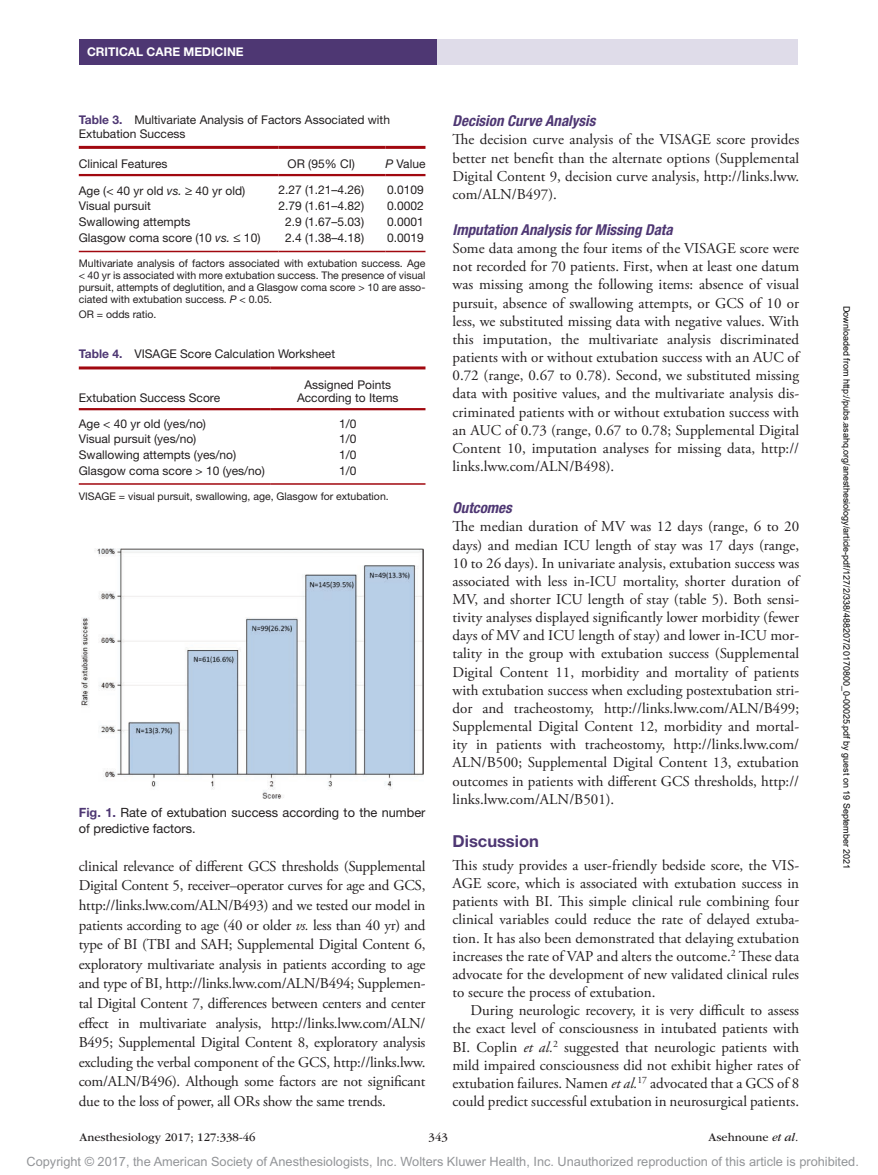
<style>
.page{position:relative;width:878px;height:1175px;background:#fff}
.page>*{position:absolute;margin:0;border:0;box-sizing:border-box;transform-origin:0 0}
.t1{font:700 16.5px "Helvetica Neue LT Std";color:#4e3773}
.t2{font:15px/18.1px "Adobe Garamond Pro";color:#231f20;text-align:justify}
.t3{font:italic 700 condensed 15px "Helvetica Neue LT Std";color:#4e3773}
.t4{font:12.75px "Arial MT Std";color:#939598}
.t5{font:12.75px/15.8px "Helvetica Neue LT Std";color:#231f20}
.t6{font:12px/13.5px "Helvetica Neue LT Std";color:#231f20}
.t7{font:12px "ITC Garamond Std";color:#231f20}
.t8{font:700 12px "Helvetica Neue LT Std";color:#fff}
.t9{font:10.5px/12px "Helvetica Neue LT Std";color:#231f20;text-align:justify}
.t10{font:9px "Arial";color:#000}
.s1{font-weight:700;color:#4e3773}
.s2{font-style:italic}
.s3{font-family:"Gandhari Unicode"}
</style>
<div class="page">
<div style="left:432px;top:39px;width:365px;height:26px;background:#dfdce9"></div>
<div style="left:79px;top:39px;width:357px;height:25px;background:#4e3773"></div>
<hr style="left:79px;top:146px;width:199px;height:3px;background:#a1080f">
<hr style="left:278px;top:146px;width:107px;height:3px;background:#a1080f">
<hr style="left:385px;top:146px;width:40px;height:3px;background:#a1080f">
<hr style="left:79px;top:174px;width:199px;height:2px;background:#a1080f">
<hr style="left:278px;top:174px;width:107px;height:2px;background:#a1080f">
<hr style="left:385px;top:174px;width:40px;height:2px;background:#a1080f">
<hr style="left:79px;top:251px;width:199px;height:1px;background:#a1080f">
<hr style="left:278px;top:251px;width:107px;height:1px;background:#a1080f">
<hr style="left:385px;top:251px;width:40px;height:1px;background:#a1080f">
<hr style="left:79px;top:366px;width:191px;height:3px;background:#a1080f">
<hr style="left:270px;top:366px;width:155px;height:3px;background:#a1080f">
<hr style="left:79px;top:408px;width:191px;height:2px;background:#a1080f">
<hr style="left:270px;top:408px;width:155px;height:2px;background:#a1080f">
<hr style="left:79px;top:483px;width:191px;height:2px;background:#a1080f">
<hr style="left:270px;top:483px;width:155px;height:2px;background:#a1080f">
<img style="left:81px;top:548px;width:342px;height:251px">
<p class="t8" style="left:87px;top:44px;width:158px">CRITICAL CARE MEDICINE</p>
<p class="t6" style="left:79px;top:113px;width:313px"><span class="s1">Table 3.</span> Multivariate Analysis of Factors Associated with<br>Extubation Success</p>
<p class="t6" style="left:79px;top:157px;width:90px">Clinical Features</p>
<p class="t6" style="left:287px;top:157px;width:69px">OR (95% CI)</p>
<p class="t6" style="left:385px;top:157px;width:42px"><span class="s2">P</span> Value</p>
<p class="t6" style="left:79px;top:184px;width:168px">Age (&lt; 40 yr old <span class="s2">vs.</span> <span class="s3">≥</span> 40 yr old)</p>
<p class="t6" style="left:278px;top:183px;width:87px">2.27 (1.21–4.26)</p>
<p class="t6" style="left:387px;top:183px;width:38px">0.0109</p>
<p class="t6" style="left:79px;top:198px;width:74px">Visual pursuit</p>
<p class="t6" style="left:278px;top:198px;width:87px">2.79 (1.61–4.82)</p>
<p class="t6" style="left:387px;top:198px;width:38px">0.0002</p>
<p class="t6" style="left:79px;top:214px;width:113px">Swallowing attempts</p>
<p class="t6" style="left:285px;top:214px;width:80px">2.9 (1.67–5.03)</p>
<p class="t6" style="left:387px;top:214px;width:38px">0.0001</p>
<p class="t6" style="left:79px;top:231px;width:183px">Glasgow coma score (10 <span class="s2">vs.</span> <span class="s3">≤</span> 10)</p>
<p class="t6" style="left:285px;top:230px;width:80px">2.4 (1.38–4.18)</p>
<p class="t6" style="left:387px;top:230px;width:38px">0.0019</p>
<p class="t9" style="left:79px;top:257px;width:348px">Multivariate analysis of factors associated with extubation success. Age &lt; 40 yr is associated with more extubation success. The presence of visual pursuit, attempts of deglutition, and a Glasgow coma score &gt; 10 are asso&shy;ciated with extubation success. <span class="s2">P</span> &lt; 0.05.</p>
<p class="t9" style="left:79px;top:308px;width:79px">OR = odds ratio.</p>
<p class="t6" style="left:79px;top:347px;width:258px"><span class="s1">Table 4.</span> VISAGE Score Calculation Worksheet</p>
<p class="t6" style="left:79px;top:391px;width:143px">Extubation Success Score</p>
<p class="t6" style="left:297px;top:377px;width:103px;text-align:center">Assigned Points<br>According to Items</p>
<p class="t6" style="left:79px;top:417px;width:129px">Age &lt; 40 yr old (yes/no)</p>
<p class="t6" style="left:339px;top:417px;width:19px">1/0</p>
<p class="t6" style="left:79px;top:431px;width:119px">Visual pursuit (yes/no)</p>
<p class="t6" style="left:339px;top:431px;width:19px">1/0</p>
<p class="t6" style="left:79px;top:448px;width:159px">Swallowing attempts (yes/no)</p>
<p class="t6" style="left:339px;top:448px;width:19px">1/0</p>
<p class="t6" style="left:79px;top:464px;width:188px">Glasgow coma score &gt; 10 (yes/no)</p>
<p class="t6" style="left:339px;top:464px;width:19px">1/0</p>
<p class="t9" style="left:79px;top:490px;width:311px">VISAGE = visual pursuit, swallowing, age, Glasgow for extubation.</p>
<p class="t5" style="left:79px;top:804px;width:348px"><span class="s1">Fig. 1.</span> Rate of extubation success according to the number of predictive factors.</p>
<p class="t2" style="left:79px;top:856px;width:348px;line-height:19.6px">clinical relevance of different GCS thresholds (Supplemental Digital Content 5, receiver–operator curves for age and GCS, http://links.lww.com/ALN/B493) and we tested our model in patients according to age (40 or older <span class="s2">vs.</span> less than 40 yr) and type of BI (TBI and SAH; Supplemental Digital Content 6, exploratory multivariate analysis in patients according to age and type of BI, http://links.lww.com/ALN/B494; Supplemen&shy;tal Digital Content 7, differences between centers and center effect in multivariate analysis, http://links.lww.com/ALN/ B495; Supplemental Digital Content 8, exploratory analysis excluding the verbal component of the GCS, http://links.lww. com/ALN/B496). Although some factors are not significant due to the loss of power, all ORs show the same trends.</p>
<p class="t3" style="left:452px;top:112px;width:144px">Decision Curve Analysis</p>
<p class="t2" style="left:452px;top:131px;width:348px">The decision curve analysis of the VISAGE score provides better net benefit than the alternate options (Supplemental Digital Content 9, decision curve analysis, http://links.lww. com/ALN/B497).</p>
<p class="t3" style="left:452px;top:220px;width:222px">Imputation Analysis for Missing Data</p>
<p class="t2" style="left:452px;top:240px;width:348px">Some data among the four items of the VISAGE score were not recorded for 70 patients. First, when at least one datum was missing among the following items: absence of visual pursuit, absence of swallowing attempts, or GCS of 10 or less, we substituted missing data with negative values. With this imputation, the multivariate analysis discriminated patients with or without extubation success with an AUC of 0.72 (range, 0.67 to 0.78). Second, we substituted missing data with positive values, and the multivariate analysis dis&shy;criminated patients with or without extubation success with an AUC of 0.73 (range, 0.67 to 0.78; Supplemental Digital Content 10, imputation analyses for missing data, http:// links.lww.com/ALN/B498).</p>
<p class="t3" style="left:452px;top:499px;width:61px">Outcomes</p>
<p class="t2" style="left:452px;top:518px;width:348px">The median duration of MV was 12 days (range, 6 to 20 days) and median ICU length of stay was 17 days (range, 10 to 26 days). In univariate analysis, extubation success was associated with less in-ICU mortality, shorter duration of MV, and shorter ICU length of stay (table 5). Both sensi&shy;tivity analyses displayed significantly lower morbidity (fewer days of MV and ICU length of stay) and lower in-ICU mor&shy;tality in the group with extubation success (Supplemental Digital Content 11, morbidity and mortality of patients with extubation success when excluding postextubation stri&shy;dor and tracheostomy, http://links.lww.com/ALN/B499; Supplemental Digital Content 12, morbidity and mortal&shy;ity in patients with tracheostomy, http://links.lww.com/ ALN/B500; Supplemental Digital Content 13, extubation outcomes in patients with different GCS thresholds, http:// links.lww.com/ALN/B501).</p>
<p class="t1" style="left:452px;top:831px;width:88px">Discussion</p>
<p class="t2" style="left:452px;top:856px;width:348px">This study provides a user-friendly bedside score, the VIS-AGE score, which is associated with extubation success in patients with BI. This simple clinical rule combining four clinical variables could reduce the rate of delayed extuba&shy;tion. It has also been demonstrated that delaying extubation increases the rate of VAP and alters the outcome.<sup>2</sup> These data advocate for the development of new validated clinical rules to secure the process of extubation.</p>
<p class="t2" style="left:452px;top:1001px;width:348px;text-indent:18px">During neurologic recovery, it is very difficult to assess the exact level of consciousness in intubated patients with BI. Coplin <span class="s2">et al.</span><sup>2</sup> suggested that neurologic patients with mild impaired consciousness did not exhibit higher rates of extubation failures. Namen <span class="s2">et al.</span><sup>17</sup> advocated that a GCS of 8 could predict successful extubation in neurosurgical patients.</p>
<p class="t7" style="left:80px;top:1130px;width:177px">Anesthesiology 2017; 127:338-46</p>
<p class="t7" style="left:428px;top:1130px;width:21px">343</p>
<p class="t7" style="left:708px;top:1130px;width:91px">Asehnoune <span class="s2">et al.</span></p>
<p class="t10" style="left:850px;top:306px;width:565px;rotate:90deg">Downloaded from http://pubs.asahq.org/anesthesiology/article-pdf/127/2/338/488207/20170800_0-00025.pdf by guest on 19 September 2021</p>
<p class="t4" style="left:27px;top:1154px;width:833px">Copyright © 2017, the American Society of Anesthesiologists, Inc. Wolters Kluwer Health, Inc. Unauthorized reproduction of this article is prohibited.</p>
</div>
